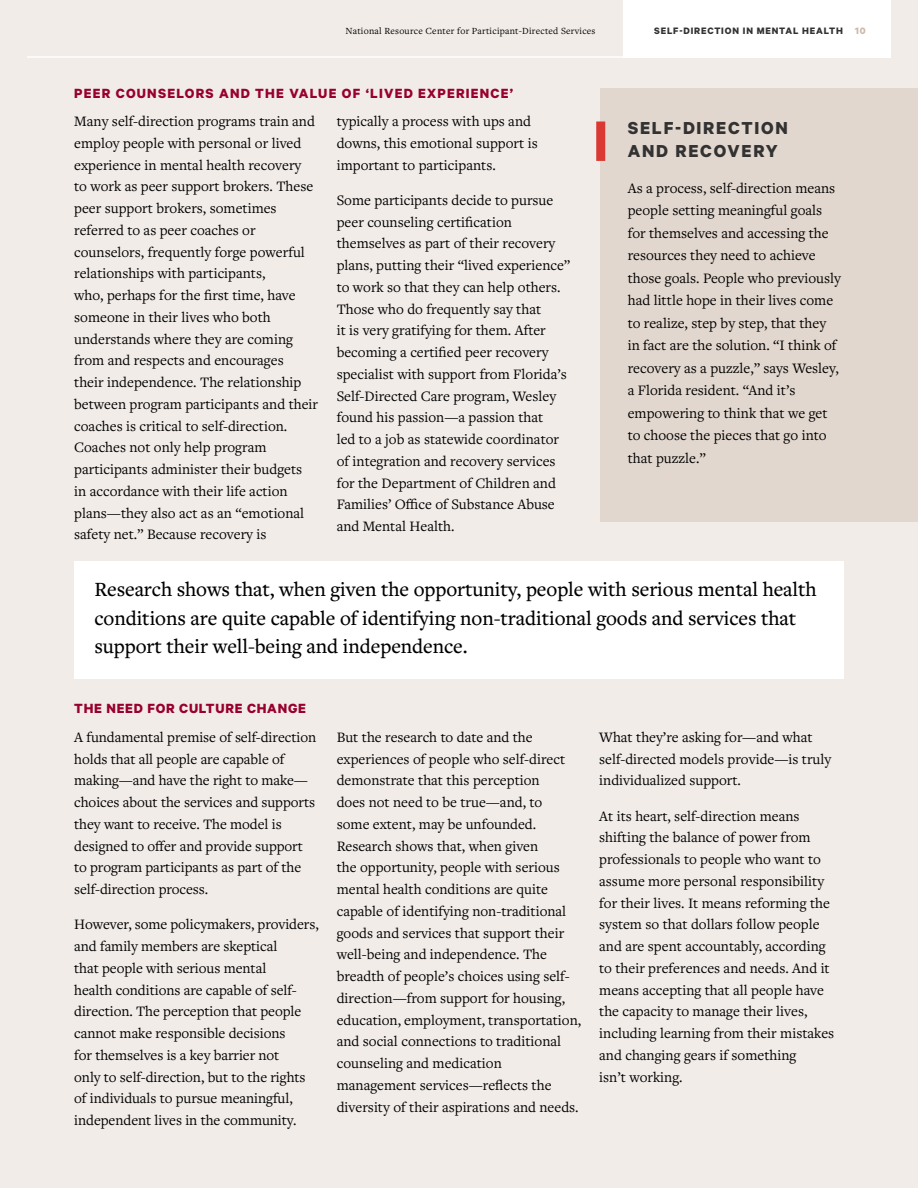
<style>
.page{position:relative;width:918px;height:1188px;background:#f1ece8}
.page>*{position:absolute;margin:0;border:0;box-sizing:border-box;transform-origin:0 0}
.t1{font:500 21px/28.5px "Freight Text Pro";letter-spacing:-.005em;color:#000}
.t2{font:700 19.5px/22.5px "Calibre";letter-spacing:.09em;color:#333233}
.t3{font:15px/21.8px "Freight Text Pro";color:#000}
.t4{font:700 15px "Calibre";letter-spacing:.08em;color:#98002e}
.t5{font:700 15px "Calibre";letter-spacing:.05em;color:#98002e}
.t6{font:700 10.5px "Calibre";letter-spacing:.08em;color:#333233}
.t7{font:9.75px "Freight Text Pro";letter-spacing:.025em;color:#000}
.s1{color:#cbb8a8}
</style>
<div class="page">
<hr style="left:27px;top:56px;width:733px;height:2px;background:#fff">
<div style="left:624px;top:0;width:267px;height:58px;background:#fff"></div>
<div style="left:601px;top:88px;width:317px;height:434px;background:#e2d7ce"></div>
<div style="left:596px;top:122px;width:9px;height:39px;background:#da3832"></div>
<div style="left:74px;top:561px;width:770px;height:117px;background:#fff"></div>
<p class="t7" style="left:345px;top:24px;width:252px">National Resource Center for Participant-Directed Services</p>
<p class="t6" style="left:654px;top:24px;width:213px">SELF-DIRECTION IN MENTAL HEALTH <span class="s1">10</span></p>
<p class="t4" style="left:74px;top:84px;width:441px">PEER COUNSELORS AND THE VALUE OF ‘LIVED EXPERIENCE’</p>
<p class="t3" style="left:74px;top:110px;width:245px">Many self-direction programs train and employ people with personal or lived experience in mental health recovery<br>to work as peer support brokers. These peer support brokers, sometimes referred to as peer coaches or counselors, frequently forge powerful relationships with participants,<br>who, perhaps for the first time, have someone in their lives who both understands where they are coming from and respects and encourages<br>their independence. The relationship between program participants and their coaches is critical to self-direction.<br>Coaches not only help program participants administer their budgets in accordance with their life action plans—they also act as an “emotional safety net.” Because recovery is</p>
<p class="t3" style="left:337px;top:110px;width:203px">typically a process with ups and downs, this emotional support is important to participants.</p>
<p class="t3" style="left:337px;top:189px;width:235px">Some participants decide to pursue peer counseling certification themselves as part of their recovery plans, putting their “lived experience” to work so that they can help others.<br>Those who do frequently say that<br>it is very gratifying for them. After becoming a certified peer recovery specialist with support from Florida’s Self-Directed Care program, Wesley found his passion—a passion that<br>led to a job as statewide coordinator of integration and recovery services for the Department of Children and Families’ Office of Substance Abuse and Mental Health.</p>
<h2 class="t2" style="left:628px;top:116px;width:162px">SELF-DIRECTION<br>AND RECOVERY</h2>
<p class="t3" style="left:628px;top:176px;width:215px;line-height:22.5px">As a process, self-direction means people setting meaningful goals for themselves and accessing the resources they need to achieve those goals. People who previously had little hope in their lives come to realize, step by step, that they in fact are the solution. “I think of recovery as a puzzle,” says Wesley, a Florida resident. “And it’s empowering to think that we get to choose the pieces that go into that puzzle.”</p>
<h1 class="t1" style="left:94px;top:574px;width:724px">Research shows that, when given the opportunity, people with serious mental health conditions are quite capable of identifying non-traditional goods and services that support their well-being and independence.</h1>
<p class="t5" style="left:74px;top:699px;width:233px">THE NEED FOR CULTURE CHANGE</p>
<p class="t3" style="left:74px;top:726px;width:243px">A fundamental premise of self-direction holds that all people are capable of making—and have the right to make— choices about the services and supports they want to receive. The model is designed to offer and provide support to program participants as part of the self-direction process.</p>
<p class="t3" style="left:74px;top:913px;width:246px">However, some policymakers, providers, and family members are skeptical<br>that people with serious mental<br>health conditions are capable of self&shy;direction. The perception that people cannot make responsible decisions<br>for themselves is a key barrier not<br>only to self-direction, but to the rights of individuals to pursue meaningful, independent lives in the community.</p>
<p class="t3" style="left:337px;top:726px;width:246px">But the research to date and the experiences of people who self-direct demonstrate that this perception<br>does not need to be true—and, to<br>some extent, may be unfounded.<br>Research shows that, when given<br>the opportunity, people with serious mental health conditions are quite capable of identifying non-traditional goods and services that support their well-being and independence. The breadth of people’s choices using self&shy;direction—from support for housing, education, employment, transportation, and social connections to traditional counseling and medication management services—reflects the diversity of their aspirations and needs.</p>
<p class="t3" style="left:599px;top:726px;width:234px">What they’re asking for—and what self-directed models provide—is truly individualized support.</p>
<p class="t3" style="left:599px;top:804px;width:237px">At its heart, self-direction means shifting the balance of power from professionals to people who want to assume more personal responsibility for their lives. It means reforming the system so that dollars follow people and are spent accountably, according to their preferences and needs. And it means accepting that all people have the capacity to manage their lives, including learning from their mistakes and changing gears if something<br>isn’t working.</p>
</div>
